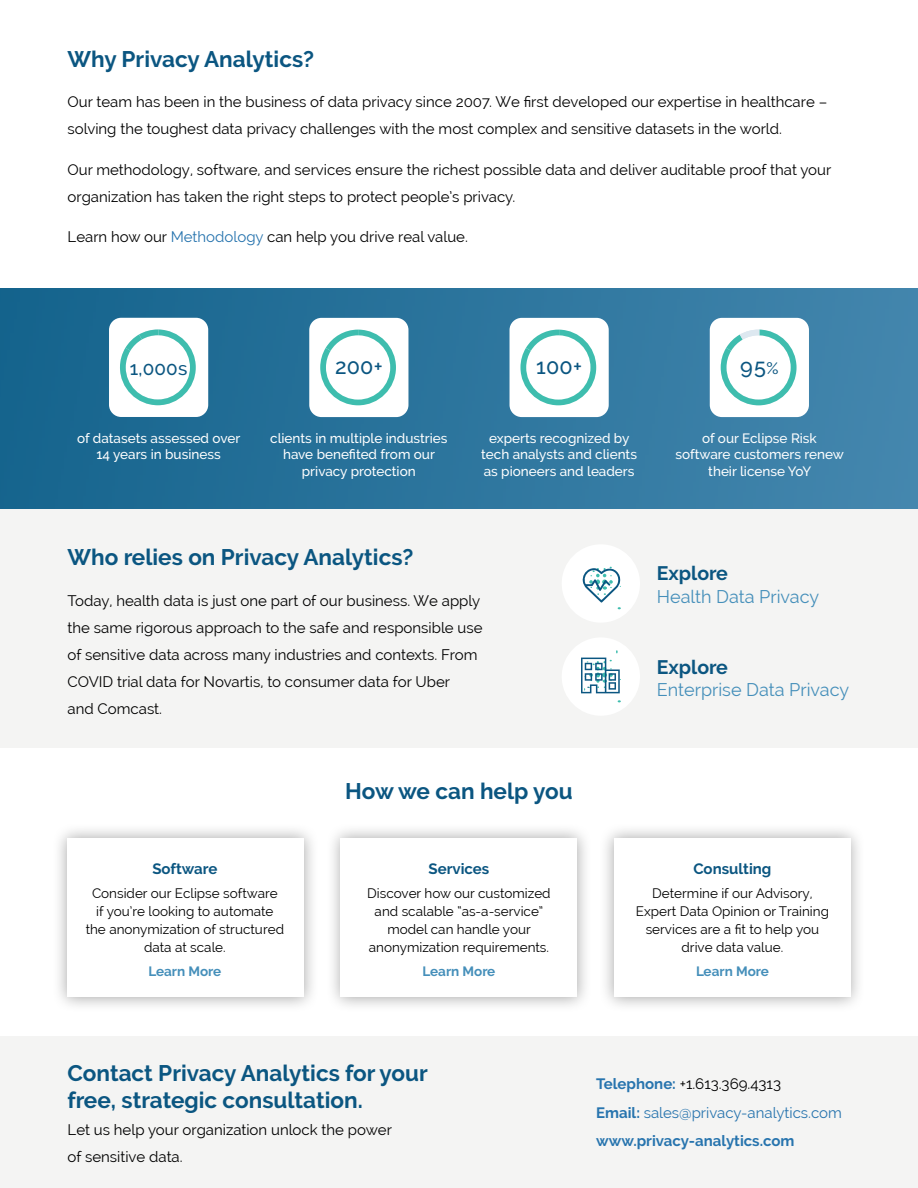
<style>
.page{position:relative;width:918px;height:1188px;background:#fff}
.page>*{position:absolute;margin:0;border:0;box-sizing:border-box;transform-origin:0 0}
.t1{font:700 22.5px/27px "Raleway";color:#0b5681}
.t2{font:500 21.6px "Raleway";letter-spacing:.01em;color:#0b5681}
.t3{font:700 19.5px "Raleway";color:#0b5681}
.t4{font:500 18.9px "Raleway";color:#0b5681}
.t5{font:18px "Raleway";color:#458fba}
.t6{font:15px/27px "Raleway";color:#000}
.t7{font:700 15px/28.8px "Raleway";color:#2774ae}
.t8{font:700 15px "Raleway";color:#0b5681}
.t9{font:13.5px/18px "Raleway";color:#000;text-align:center}
.t10{font:500 13.5px/16.5px "Raleway";color:#fff;text-align:center}
.t11{font:700 13.5px "Raleway";color:#458fba}
.s1{color:#2774ae}
.s2{font-size:16.5px}
.s3{font-weight:400;color:#000}
.s4{font-weight:400}
</style>
<div class="page">
<div style="left:0;top:485px;width:918px;height:263px;background:#f4f4f3"></div>
<img style="left:0;top:289px;width:918px;height:219px">
<div style="left:109px;top:318px;width:99px;height:99px;background:#fff;border-radius:12px"></div>
<svg style="left:120px;top:330px;width:76px;height:75px"></svg>
<div style="left:510px;top:318px;width:99px;height:99px;background:#fff;border-radius:12px"></div>
<svg style="left:520px;top:330px;width:76px;height:75px"></svg>
<div style="left:309px;top:318px;width:99px;height:99px;background:#fff;border-radius:12px"></div>
<svg style="left:320px;top:330px;width:76px;height:75px"></svg>
<div style="left:52px;top:823px;width:267px;height:189px;background:#000;opacity:.35"></div>
<div style="left:68px;top:838px;width:236px;height:159px;background:#fff"></div>
<div style="left:325px;top:823px;width:267px;height:189px;background:#000;opacity:.35"></div>
<div style="left:341px;top:838px;width:236px;height:159px;background:#fff"></div>
<div style="left:599px;top:823px;width:267px;height:189px;background:#000;opacity:.35"></div>
<div style="left:614px;top:838px;width:236px;height:159px;background:#fff"></div>
<div style="left:0;top:1036px;width:918px;height:152px;background:#f4f4f3"></div>
<div style="left:562px;top:637px;width:78px;height:79px;background:#fff;border-radius:50%"></div>
<svg style="left:581px;top:650px;width:40px;height:43px"></svg>
<div style="left:710px;top:318px;width:99px;height:99px;background:#fff;border-radius:12px"></div>
<svg style="left:721px;top:330px;width:75px;height:75px"></svg>
<div style="left:562px;top:544px;width:78px;height:79px;background:#fff;border-radius:50%"></div>
<svg style="left:582px;top:567px;width:39px;height:42px"></svg>
<h1 class="t1" style="left:68px;top:46px;width:248px">Why Privacy Analytics?</h1>
<p class="t6" style="left:68px;top:89px;width:761px">Our team has been in the business of data privacy since 2007. We first developed our expertise in healthcare – solving the toughest data privacy challenges with the most complex and sensitive datasets in the world.</p>
<p class="t6" style="left:68px;top:156px;width:765px">Our methodology, software, and services ensure the richest possible data and deliver auditable proof that your organization has taken the right steps to protect people’s privacy.</p>
<p class="t6" style="left:68px;top:224px;width:402px">Learn how our <span class="s1">Methodology</span> can help you drive real value.</p>
<p class="t4" style="left:130px;top:357px;width:59px">1,000s</p>
<h2 class="t2" style="left:536px;top:354px;width:47px">100+</h2>
<h2 class="t2" style="left:335px;top:354px;width:49px">200+</h2>
<h2 class="t2" style="left:740px;top:354px;width:40px">95<span class="s2">%</span></h2>
<p class="t10" style="left:77px;top:430px;width:165px">of datasets assessed over<br>14 years in business</p>
<p class="t10" style="left:270px;top:430px;width:179px">clients in multiple industries have benefited from our privacy protection</p>
<p class="t10" style="left:481px;top:430px;width:157px">experts recognized by tech analysts and clients as pioneers and leaders</p>
<p class="t10" style="left:675px;top:430px;width:170px">of our Eclipse Risk software customers renew their license YoY</p>
<h1 class="t1" style="left:68px;top:544px;width:347px">Who relies on Privacy Analytics?</h1>
<p class="t6" style="left:68px;top:587px;width:417px">Today, health data is just one part of our business. We apply the same rigorous approach to the safe and responsible use of sensitive data across many industries and contexts. From COVID trial data for Novartis, to consumer data for Uber<br>and Comcast.</p>
<h1 class="t1" style="left:345px;top:778px;width:229px">How we can help you</h1>
<h3 class="t3" style="left:657px;top:562px;width:73px">Explore</h3>
<p class="t5" style="left:657px;top:586px;width:164px">Health Data Privacy</p>
<h3 class="t3" style="left:657px;top:656px;width:73px">Explore</h3>
<p class="t5" style="left:657px;top:679px;width:194px">Enterprise Data Privacy</p>
<p class="t8" style="left:152px;top:860px;width:66px">Software</p>
<p class="t9" style="left:86px;top:884px;width:200px">Consider our Eclipse software<br>if you’re looking to automate the anonymization of structured data at scale.</p>
<p class="t11" style="left:148px;top:963px;width:74px">Learn More</p>
<p class="t8" style="left:429px;top:860px;width:62px">Services</p>
<p class="t9" style="left:367px;top:884px;width:185px">Discover how our customized and scalable “as-a-service” model can handle your anonymization requirements.</p>
<p class="t11" style="left:423px;top:963px;width:74px">Learn More</p>
<h1 class="t1" style="left:68px;top:1059px;width:362px">Contact Privacy Analytics for your free, strategic consultation.</h1>
<p class="t6" style="left:68px;top:1116px;width:326px">Let us help your organization unlock the power of sensitive data.</p>
<p class="t8" style="left:693px;top:860px;width:80px">Consulting</p>
<p class="t9" style="left:636px;top:884px;width:195px">Determine if our Advisory,<br>Expert Data Opinion or Training services are a fit to help you drive data value.</p>
<p class="t11" style="left:696px;top:963px;width:74px">Learn More</p>
<p class="t7" style="left:596px;top:1069px;width:247px">Telephone: <span class="s3">+1.613.369.4313<br></span>Email: <span class="s4">sales@privacy-analytics.com </span>www.privacy-analytics.com</p>
</div>
